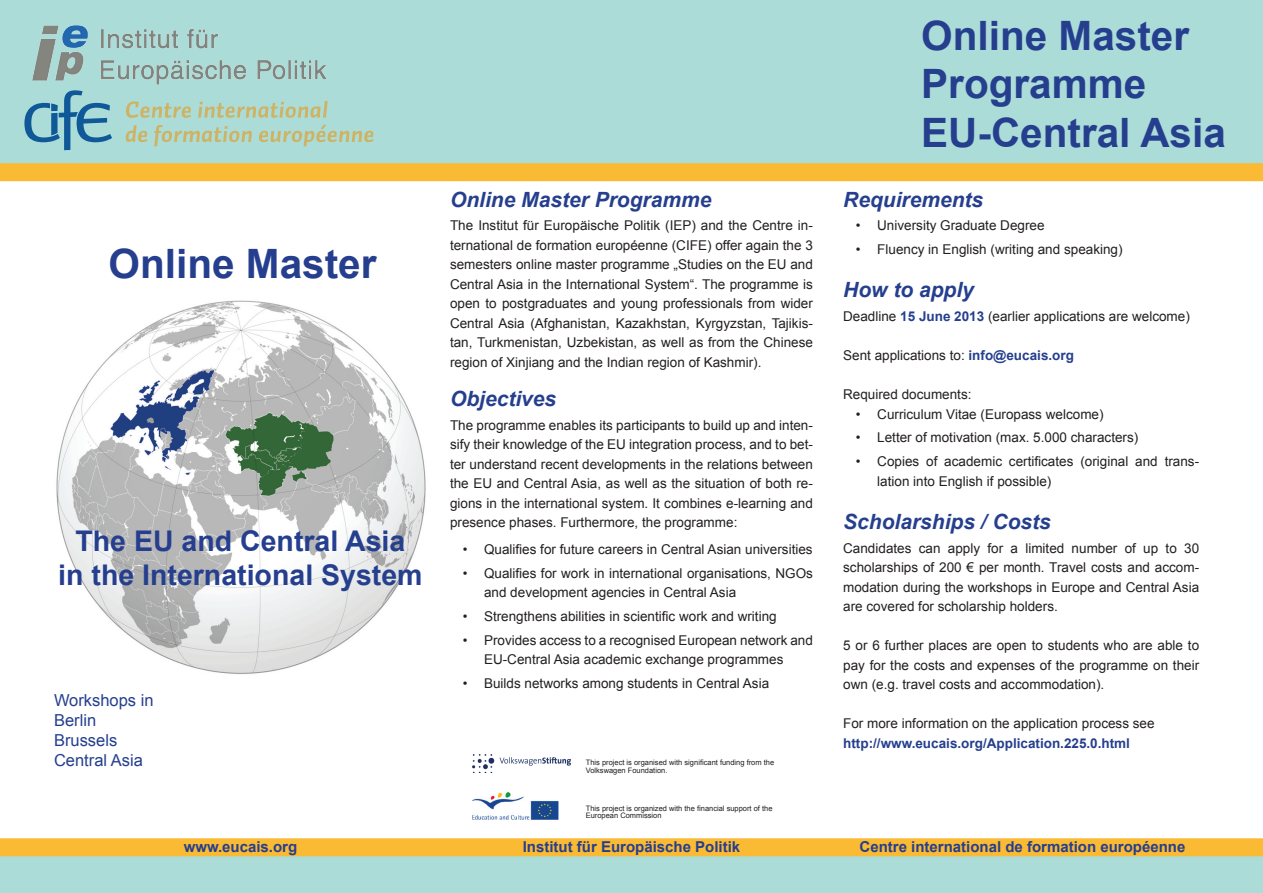
<style>
.page{position:relative;width:1263px;height:893px;background:#fff}
.page>*{position:absolute;margin:0;border:0;box-sizing:border-box;transform-origin:0 0}
.t1{font:700 40.5px/48.6px "Arial";color:#253f8e}
.t2{font:700 28.5px/34.2px "Arial";color:#253f8e;text-align:center}
.t3{font:italic 700 21px "Arial";color:#253f8e}
.t4{font:16.5px/19.8px "Arial";color:#253f8e}
.t5{font:700 15px "Arial";color:#253f8e}
.t6{font:13.5px/19.5px "Arial";color:#231f20;text-align:justify}
.t7{font:700 13.5px "Arial";color:#253f8e}
.t8{font:7.5px/7.5px "Arial";color:#231f20}
.s1{font-weight:700;color:#253f8e}
</style>
<div class="page">
<svg style="left:0;top:0;width:1263px;height:182px;background:#b5d8c5"></svg>
<svg style="left:0;top:838px;width:1263px;height:55px;background:#c6d1a2"></svg>
<img style="left:24px;top:20px;width:311px;height:64px">
<svg style="left:24px;top:90px;width:88px;height:60px;background:#7bb3c4"></svg>
<svg style="left:126px;top:101px;width:202px;height:17px;background:#b7cdb0"></svg>
<svg style="left:126px;top:125px;width:247px;height:21px;background:#b5d0b8"></svg>
<img style="left:56px;top:300px;width:370px;height:374px">
<svg style="left:292px;top:470px;width:15px;height:12px"></svg>
<img style="left:472px;top:792px;width:87px;height:27px">
<img style="left:472px;top:754px;width:99px;height:19px">
<h1 class="t1" style="left:109px;top:241px;width:269px">Online Master</h1>
<h2 class="t2" style="left:58px;top:525px;width:366px">The EU and Central Asia<br>in the International System</h2>
<p class="t4" style="left:54px;top:691px;width:101px">Workshops in<br>Berlin<br>Brussels<br>Central Asia</p>
<h3 class="t3" style="left:450px;top:186px;width:263px">Online Master Programme</h3>
<p class="t6" style="left:450px;top:216px;width:364px">The Institut für Europäische Politik (IEP) and the Centre in&shy;ternational de formation européenne (CIFE) offer again the 3 semesters online master programme „Studies on the EU and Central Asia in the International System“. The programme is open to postgraduates and young professionals from wider Central Asia (Afghanistan, Kazakhstan, Kyrgyzstan, Tajikis&shy;tan, Turkmenistan, Uzbekistan, as well as from the Chinese region of Xinjiang and the Indian region of Kashmir).</p>
<h3 class="t3" style="left:450px;top:385px;width:108px">Objectives</h3>
<p class="t6" style="left:450px;top:415px;width:364px">The programme enables its participants to build up and inten&shy;sify their knowledge of the EU integration process, and to bet&shy;ter understand recent developments in the relations between the EU and Central Asia, as well as the situation of both re&shy;gions in the international system. It combines e-learning and presence phases. Furthermore, the programme:</p>
<p class="t6" style="left:463px;top:540px;width:351px">• Qualifies for future careers in Central Asian universities</p>
<p class="t6" style="left:484px;top:564px;width:330px;text-indent:-21px">• Qualifies for work in international organisations, NGOs and development agencies in Central Asia</p>
<p class="t6" style="left:463px;top:607px;width:315px">• Strengthens abilities in scientific work and writing</p>
<p class="t6" style="left:484px;top:630px;width:330px;text-indent:-21px">• Provides access to a recognised European network and<br>EU-Central Asia academic exchange programmes</p>
<p class="t6" style="left:463px;top:674px;width:308px">• Builds networks among students in Central Asia</p>
<p class="t8" style="left:586px;top:759px;width:190px">This project is organised with significant funding from the<br>Volkswagen Foundation.</p>
<p class="t8" style="left:586px;top:804px;width:188px">This project is organized with the financial support of the<br>European Commission</p>
<h1 class="t1" style="left:921px;top:13px;width:306px">Online Master<br>Programme<br>EU-Central Asia</h1>
<h3 class="t3" style="left:843px;top:186px;width:142px">Requirements</h3>
<p class="t6" style="left:856px;top:216px;width:190px">• University Graduate Degree</p>
<p class="t6" style="left:856px;top:240px;width:268px">• Fluency in English (writing and speaking)</p>
<h3 class="t3" style="left:843px;top:276px;width:132px">How to apply</h3>
<p class="t6" style="left:843px;top:307px;width:348px">Deadline <span class="s1">15 June 2013</span> (earlier applications are welcome)</p>
<p class="t6" style="left:843px;top:346px;width:232px">Sent applications to: <span class="s1">info@eucais.org</span></p>
<p class="t6" style="left:843px;top:385px;width:130px">Required documents:</p>
<p class="t6" style="left:856px;top:404px;width:249px">• Curriculum Vitae (Europass welcome)</p>
<p class="t6" style="left:856px;top:428px;width:284px">• Letter of motivation (max. 5.000 characters)</p>
<p class="t6" style="left:877px;top:452px;width:323px;text-indent:-21px">• Copies of academic certificates (original and trans&shy;lation into English if possible)</p>
<h3 class="t3" style="left:843px;top:508px;width:209px">Scholarships / Costs</h3>
<p class="t6" style="left:843px;top:538px;width:357px">Candidates can apply for a limited number of up to 30 scholarships of 200 € per month. Travel costs and accom&shy;modation during the workshops in Europe and Central Asia are covered for scholarship holders.</p>
<p class="t6" style="left:843px;top:636px;width:357px">5 or 6 further places are open to students who are able to pay for the costs and expenses of the programme on their own (e.g. travel costs and accommodation).</p>
<p class="t6" style="left:843px;top:714px;width:313px">For more information on the application process see</p>
<p class="t7" style="left:843px;top:734px;width:288px">http://www.eucais.org/Application.225.0.html</p>
<p class="t5" style="left:184px;top:837px;width:115px">www.eucais.org</p>
<p class="t5" style="left:523px;top:837px;width:219px">Institut für Europäische Politik</p>
<p class="t5" style="left:859px;top:837px;width:327px">Centre international de formation européenne</p>
</div>
